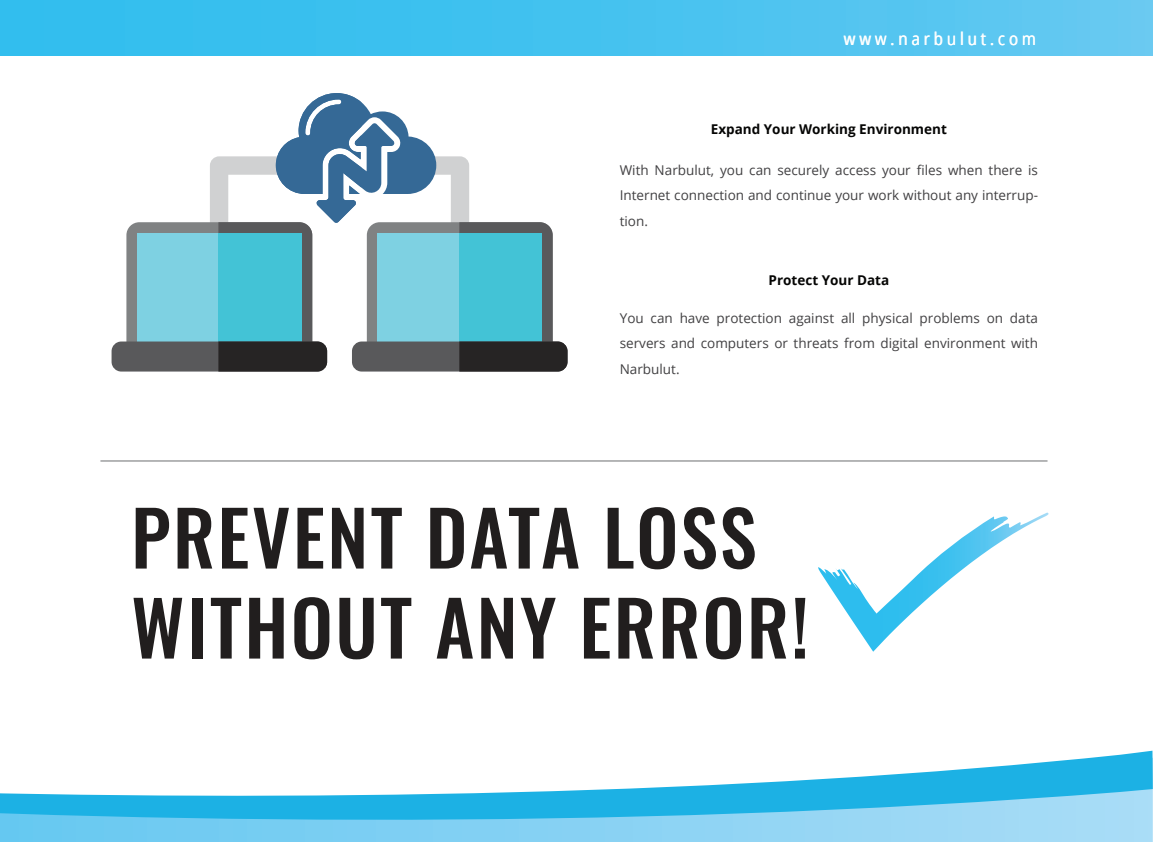
<style>
.page{position:relative;width:1153px;height:842px;background:#fff}
.page>*{position:absolute;margin:0;border:0;box-sizing:border-box;transform-origin:0 0}
.t1{font:500 75px/90px "Oswald";letter-spacing:.03em;color:#211e1e}
.t2{font:17.55px "Open Sans";letter-spacing:.26em;color:#fff;scale:.85 1}
.t3{font:13.5px/25.5px "Open Sans";color:#414042;text-align:justify}
.t4{font:700 13.5px "Open Sans";color:#050504}
</style>
<div class="page">
<div style="left:0;top:0;width:1152px;height:56px;background:linear-gradient(to right,#2bbded,#62c8f1)"></div>
<svg style="left:818px;top:512px;width:230px;height:140px"></svg>
<hr style="left:100px;top:461px;width:947px;height:1px;background:#6d6e71">
<div style="left:126px;top:222px;width:186px;height:140px;background:#808283;border-radius:13px"></div>
<div style="left:137px;top:233px;width:165px;height:117px;background:#7ed1e2"></div>
<div style="left:111px;top:341px;width:216px;height:31px;background:#59595b;border-radius:10px"></div>
<svg style="left:210px;top:93px;width:357px;height:279px"></svg>
<svg style="left:0;top:750px;width:1152px;height:92px"></svg>
<p class="t2" style="left:844px;top:27px;width:227px">www.narbulut.com</p>
<p class="t4" style="left:710px;top:119px;width:238px">Expand Your Working Environment</p>
<p class="t3" style="left:619px;top:157px;width:420px">With Narbulut, you can securely access your files when there is Internet connection and continue your work without any interrup&shy;tion.</p>
<p class="t4" style="left:768px;top:271px;width:122px">Protect Your Data</p>
<p class="t3" style="left:619px;top:305px;width:420px">You can have protection against all physical problems on data servers and computers or threats from digital environment with Narbulut.</p>
<h1 class="t1" style="left:131px;top:498px;width:679px">PREVENT DATA LOSS<br>WITHOUT ANY ERROR!</h1>
</div>
